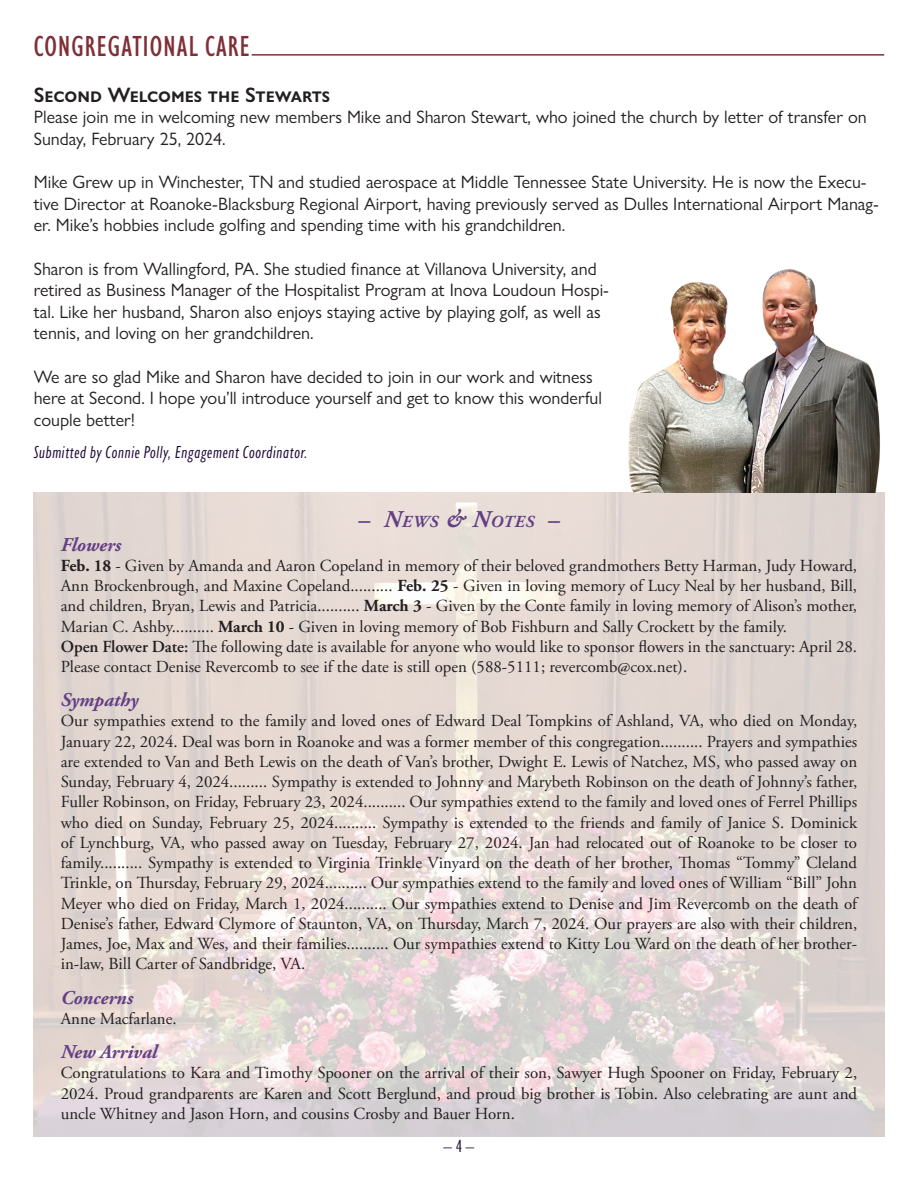
<style>
.page{position:relative;width:918px;height:1188px;background:#fff}
.page>*{position:absolute;margin:0;border:0;box-sizing:border-box;transform-origin:0 0}
.t1{font:500 condensed 30px "Gill Sans Nova";letter-spacing:.04em;color:#7f2f36}
.t2{font:600 21px "Gill Sans Nova";color:#231f20}
.t3{font:italic 700 19.5px "Adobe Garamond Pro";color:#633f84}
.t4{font:18px/21.6px "Gill Sans Nova";color:#231f20}
.t5{font:italic condensed 18px "Gill Sans Nova";letter-spacing:.04em;color:#200938}
.t6{font:condensed 18px "Gill Sans Nova";color:#200938}
.t7{font:16.8px/20.2px "Adobe Garamond Pro";color:#231f20;text-align:justify}
.t8{font:italic 700 16.8px "Adobe Garamond Pro";letter-spacing:.045em;color:#633f84}
.s1{font-size:24px}
.s2{font-weight:700}
.s3{font-weight:600}
</style>
<div class="page">
<img style="left:34px;top:492px;width:850px;height:644px">
<hr style="left:252px;top:54px;width:632px;height:2px;background:#7f2f36">
<img style="left:628px;top:269px;width:252px;height:223px">
<h1 class="t1" style="left:34px;top:27px;width:218px">CONGREGATIONAL CARE</h1>
<p class="t2" style="left:34px;top:82px;width:298px">Second Welcomes the Stewarts</p>
<p class="t4" style="left:34px;top:106px;width:835px">Please join me in welcoming new members Mike and Sharon Stewart, who joined the church by letter of transfer on<br>Sunday, February 25, 2024.</p>
<p class="t4" style="left:34px;top:171px;width:847px">Mike Grew up in Winchester, TN and studied aerospace at Middle Tennessee State University. He is now the Execu&shy;tive Director at Roanoke-Blacksburg Regional Airport, having previously served as Dulles International Airport Manag&shy;er. Mike’s hobbies include golfing and spending time with his grandchildren.</p>
<p class="t4" style="left:34px;top:257px;width:577px">Sharon is from Wallingford, PA. She studied finance at Villanova University, and retired as Business Manager of the Hospitalist Program at Inova Loudoun Hospi&shy;tal. Like her husband, Sharon also enjoys staying active by playing golf, as well as tennis, and loving on her grandchildren.</p>
<p class="t4" style="left:34px;top:365px;width:570px">We are so glad Mike and Sharon have decided to join in our work and witness here at Second. I hope you’ll introduce yourself and get to know this wonderful couple better!</p>
<p class="t5" style="left:34px;top:441px;width:275px">Submitted by Connie Polly, Engagement Coordinator.</p>
<p class="t8" style="left:358px;top:512px;width:203px"><span class="s1">– N</span>EWS <span class="s1">&amp; N</span>OTES <span class="s1">–</span></p>
<p class="t3" style="left:61px;top:533px;width:62px">Flowers</p>
<p class="t7" style="left:61px;top:556px;width:798px;text-align:left"><span class="s2">Feb. 18</span> - Given by Amanda and Aaron Copeland in memory of their beloved grandmothers Betty Harman, Judy Howard, Ann Brockenbrough, and Maxine Copeland.......... <span class="s2">Feb. 25</span> - Given in loving memory of Lucy Neal by her husband, Bill, and children, Bryan, Lewis and Patricia.......... <span class="s2">March 3</span> - Given by the Conte family in loving memory of Alison’s mother, Marian C. Ashby.......... <span class="s2">March 10</span> - Given in loving memory of Bob Fishburn and Sally Crockett by the family.<br><span class="s3">Open Flower Date:</span> The following date is available for anyone who would like to sponsor flowers in the sanctuary: April 28.<br>Please contact Denise Revercomb to see if the date is still open (588-5111; revercomb@cox.net).</p>
<p class="t3" style="left:61px;top:689px;width:79px">Sympathy</p>
<p class="t7" style="left:61px;top:712px;width:798px">Our sympathies extend to the family and loved ones of Edward Deal Tompkins of Ashland, VA, who died on Monday, January 22, 2024. Deal was born in Roanoke and was a former member of this congregation.......... Prayers and sympathies are extended to Van and Beth Lewis on the death of Van’s brother, Dwight E. Lewis of Natchez, MS, who passed away on Sunday, February 4, 2024......... Sympathy is extended to Johnny and Marybeth Robinson on the death of Johnny’s father, Fuller Robinson, on Friday, February 23, 2024.......... Our sympathies extend to the family and loved ones of Ferrel Phillips who died on Sunday, February 25, 2024.......... Sympathy is extended to the friends and family of Janice S. Dominick of Lynchburg, VA, who passed away on Tuesday, February 27, 2024. Jan had relocated out of Roanoke to be closer to family.......... Sympathy is extended to Virginia Trinkle Vinyard on the death of her brother, Thomas “Tommy” Cleland Trinkle, on Thursday, February 29, 2024.......... Our sympathies extend to the family and loved ones of William “Bill” John Meyer who died on Friday, March 1, 2024.......... Our sympathies extend to Denise and Jim Revercomb on the death of Denise’s father, Edward Clymore of Staunton, VA, on Thursday, March 7, 2024. Our prayers are also with their children, James, Joe, Max and Wes, and their families.......... Our sympathies extend to Kitty Lou Ward on the death of her brother&shy;in-law, Bill Carter of Sandbridge, VA.</p>
<p class="t3" style="left:61px;top:986px;width:74px">Concerns</p>
<p class="t7" style="left:61px;top:1009px;width:117px">Anne Macfarlane.</p>
<p class="t3" style="left:61px;top:1041px;width:98px">New Arrival</p>
<p class="t7" style="left:61px;top:1064px;width:798px">Congratulations to Kara and Timothy Spooner on the arrival of their son, Sawyer Hugh Spooner on Friday, February 2, 2024. Proud grandparents are Karen and Scott Berglund, and proud big brother is Tobin. Also celebrating are aunt and uncle Whitney and Jason Horn, and cousins Crosby and Bauer Horn.</p>
<p class="t6" style="left:444px;top:1134px;width:32px">– 4 –</p>
</div>
